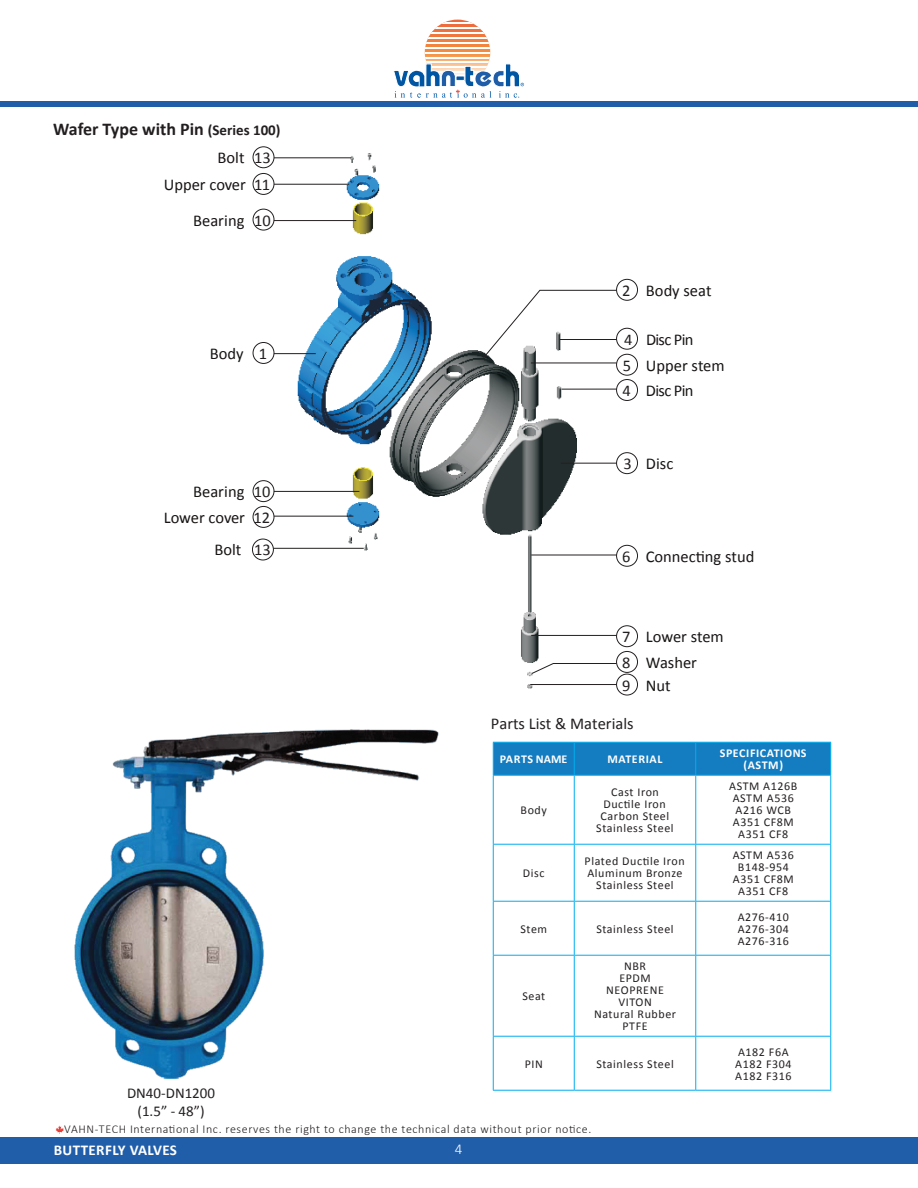
<style>
.page{position:relative;width:918px;height:1188px;background:#fff}
.page>*{position:absolute;margin:0;border:0;box-sizing:border-box;transform-origin:0 0}
.t1{font:700 18px "Calibri";color:#231f20}
.t2{font:16.5px/25.8px "Calibri";color:#181414}
.t3{font:16.5px "Calibri";color:#231f20}
.t4{font:16.35px "Calibri";color:#231f20}
.t5{font:15px/18px "Calibri";color:#231f20;text-align:center}
.t6{font:700 15px "Calibri";letter-spacing:.025em;color:#fff}
.t7{font:300 15px "Calibri";color:#fff}
.t8{font:12px/12px "Calibri";letter-spacing:.05em;color:#231f20;text-align:center}
.t9{font:300 12px "Calibri";letter-spacing:.05em;color:#231f20}
.t10{font:700 12px/12px "Calibri";letter-spacing:.05em;color:#fff;text-align:center}
.t11{font:700 12px "Calibri";color:#fff}
.s1{font-size:15px}
</style>
<div class="page">
<div style="left:0;top:101px;width:918px;height:6px;background:#215ea9"></div>
<svg style="left:393px;top:19px;width:131px;height:79px"></svg>
<div style="left:0;top:1137px;width:918px;height:27px;background:#215ea9"></div>
<svg style="left:55px;top:1125px;width:9px;height:9px"></svg>
<svg style="left:252px;top:147px;width:385px;height:548px"></svg>
<svg style="left:273px;top:157px;width:344px;height:528px"></svg>
<div style="left:499px;top:624px;width:14px;height:20px;background:#fff"></div>
<img style="left:74px;top:729px;width:365px;height:351px">
<div style="left:494px;top:743px;width:336px;height:32px;background:#147cc1"></div>
<hr style="left:493px;top:742px;width:81px;height:1px;background:#00aeef">
<hr style="left:493px;top:743px;width:1px;height:32px;background:#00aeef">
<hr style="left:574px;top:742px;width:122px;height:1px;background:#00aeef">
<hr style="left:574px;top:743px;width:1px;height:32px;background:#00aeef">
<hr style="left:696px;top:742px;width:135px;height:1px;background:#00aeef">
<hr style="left:695px;top:743px;width:1px;height:32px;background:#00aeef">
<hr style="left:830px;top:743px;width:1px;height:32px;background:#00aeef">
<hr style="left:493px;top:775px;width:81px;height:1px;background:#00aeef">
<hr style="left:493px;top:776px;width:1px;height:68px;background:#00aeef">
<hr style="left:574px;top:775px;width:122px;height:1px;background:#00aeef">
<hr style="left:574px;top:776px;width:1px;height:68px;background:#00aeef">
<hr style="left:696px;top:775px;width:135px;height:1px;background:#00aeef">
<hr style="left:695px;top:776px;width:1px;height:68px;background:#00aeef">
<hr style="left:830px;top:776px;width:1px;height:68px;background:#00aeef">
<hr style="left:493px;top:844px;width:81px;height:1px;background:#00aeef">
<hr style="left:493px;top:845px;width:1px;height:56px;background:#00aeef">
<hr style="left:574px;top:844px;width:122px;height:1px;background:#00aeef">
<hr style="left:574px;top:845px;width:1px;height:56px;background:#00aeef">
<hr style="left:696px;top:844px;width:135px;height:1px;background:#00aeef">
<hr style="left:695px;top:845px;width:1px;height:56px;background:#00aeef">
<hr style="left:830px;top:845px;width:1px;height:56px;background:#00aeef">
<hr style="left:493px;top:901px;width:81px;height:1px;background:#00aeef">
<hr style="left:493px;top:902px;width:1px;height:53px;background:#00aeef">
<hr style="left:574px;top:901px;width:122px;height:1px;background:#00aeef">
<hr style="left:574px;top:902px;width:1px;height:53px;background:#00aeef">
<hr style="left:696px;top:901px;width:135px;height:1px;background:#00aeef">
<hr style="left:695px;top:902px;width:1px;height:53px;background:#00aeef">
<hr style="left:830px;top:902px;width:1px;height:53px;background:#00aeef">
<hr style="left:493px;top:955px;width:81px;height:1px;background:#00aeef">
<hr style="left:493px;top:956px;width:1px;height:80px;background:#00aeef">
<hr style="left:574px;top:955px;width:122px;height:1px;background:#00aeef">
<hr style="left:574px;top:956px;width:1px;height:80px;background:#00aeef">
<hr style="left:696px;top:955px;width:135px;height:1px;background:#00aeef">
<hr style="left:695px;top:956px;width:1px;height:80px;background:#00aeef">
<hr style="left:830px;top:956px;width:1px;height:80px;background:#00aeef">
<hr style="left:493px;top:1036px;width:81px;height:1px;background:#00aeef">
<hr style="left:493px;top:1037px;width:1px;height:53px;background:#00aeef">
<hr style="left:574px;top:1036px;width:122px;height:1px;background:#00aeef">
<hr style="left:574px;top:1037px;width:1px;height:53px;background:#00aeef">
<hr style="left:696px;top:1036px;width:135px;height:1px;background:#00aeef">
<hr style="left:695px;top:1037px;width:1px;height:53px;background:#00aeef">
<hr style="left:830px;top:1037px;width:1px;height:53px;background:#00aeef">
<hr style="left:493px;top:1090px;width:81px;height:1px;background:#00aeef">
<hr style="left:574px;top:1090px;width:122px;height:1px;background:#00aeef">
<hr style="left:696px;top:1090px;width:135px;height:1px;background:#00aeef">
<h1 class="t1" style="left:53px;top:121px;width:229px">Wafer Type with Pin <span class="s1">(Series 100)</span></h1>
<h2 class="t2" style="left:218px;top:146px;width:28px">Bolt</h2>
<h3 class="t4" style="left:254px;top:151px;width:18px">13</h3>
<h2 class="t2" style="left:164px;top:173px;width:84px">Upper cover</h2>
<h3 class="t4" style="left:254px;top:178px;width:17px">11</h3>
<h2 class="t2" style="left:193px;top:209px;width:53px">Bearing</h2>
<h3 class="t4" style="left:254px;top:214px;width:18px">10</h3>
<h3 class="t4" style="left:622px;top:284px;width:10px">2</h3>
<h2 class="t2" style="left:646px;top:279px;width:67px">Body seat</h2>
<h3 class="t4" style="left:624px;top:333px;width:10px">4</h3>
<h2 class="t2" style="left:646px;top:328px;width:49px">Disc Pin</h2>
<h2 class="t2" style="left:210px;top:342px;width:35px">Body</h2>
<h3 class="t4" style="left:259px;top:347px;width:10px">1</h3>
<h3 class="t4" style="left:623px;top:359px;width:10px">5</h3>
<h2 class="t2" style="left:646px;top:354px;width:80px">Upper stem</h2>
<h3 class="t4" style="left:622px;top:384px;width:10px">4</h3>
<h2 class="t2" style="left:646px;top:379px;width:49px">Disc Pin</h2>
<h3 class="t4" style="left:623px;top:457px;width:10px">3</h3>
<h2 class="t2" style="left:646px;top:452px;width:29px">Disc</h2>
<h2 class="t2" style="left:193px;top:480px;width:53px">Bearing</h2>
<h3 class="t4" style="left:254px;top:485px;width:18px">10</h3>
<h2 class="t2" style="left:164px;top:503px;width:83px;line-height:31.7px;text-align:right">Lower cover<br>Bolt</h2>
<h3 class="t4" style="left:254px;top:511px;width:18px">12</h3>
<h3 class="t4" style="left:254px;top:543px;width:18px">13</h3>
<h3 class="t4" style="left:622px;top:550px;width:10px">6</h3>
<h2 class="t2" style="left:646px;top:545px;width:110px">Connecting stud</h2>
<h3 class="t4" style="left:622px;top:630px;width:10px">7</h3>
<h3 class="t4" style="left:622px;top:678px;width:10px">9</h3>
<h3 class="t4" style="left:622px;top:656px;width:10px">8</h3>
<h2 class="t2" style="left:646px;top:625px;width:79px">Lower stem<br>Washer</h2>
<h2 class="t2" style="left:646px;top:674px;width:26px">Nut</h2>
<h2 class="t3" style="left:491px;top:717px;width:144px">Parts List &amp; Materials</h2>
<p class="t11" style="left:500px;top:754px;width:69px">PARTS NAME</p>
<p class="t10" style="left:607px;top:754px;width:57px">MATERIAL</p>
<p class="t10" style="left:720px;top:748px;width:88px">SPECIFICATIONS (ASTM)</p>
<p class="t8" style="left:521px;top:805px;width:28px">Body</p>
<p class="t8" style="left:596px;top:787px;width:79px">Cast Iron<br>Ductile Iron<br>Carbon Steel<br>Stainless Steel</p>
<p class="t8" style="left:729px;top:781px;width:70px">ASTM A126B<br>ASTM A536<br>A216 WCB<br>A351 CF8M<br>A351 CF8</p>
<p class="t8" style="left:523px;top:868px;width:23px">Disc</p>
<p class="t8" style="left:585px;top:856px;width:102px">Plated Ductile Iron<br>Aluminum Bronze<br>Stainless Steel</p>
<p class="t8" style="left:733px;top:850px;width:63px">ASTM A536<br>B148-954<br>A351 CF8M<br>A351 CF8</p>
<p class="t8" style="left:520px;top:924px;width:28px">Stem</p>
<p class="t8" style="left:596px;top:924px;width:79px">Stainless Steel</p>
<p class="t8" style="left:738px;top:912px;width:53px;text-align:justify">A276-410<br>A276-304<br>A276-316</p>
<p class="t8" style="left:522px;top:991px;width:24px">Seat</p>
<p class="t8" style="left:594px;top:961px;width:84px">NBR<br>EPDM<br>NEOPRENE<br>VITON<br>Natural Rubber<br>PTFE</p>
<p class="t8" style="left:525px;top:1059px;width:20px">PIN</p>
<p class="t8" style="left:596px;top:1059px;width:79px">Stainless Steel</p>
<p class="t8" style="left:735px;top:1047px;width:58px;text-align:left">A182 F6A<br>A182 F304<br>A182 F316</p>
<p class="t5" style="left:127px;top:1085px;width:90px">DN40-DN1200 (1.5” - 48”)</p>
<p class="t9" style="left:64px;top:1124px;width:529px">VAHN-TECH International Inc. reserves the right to change the technical data without prior notice.</p>
<p class="t6" style="left:54px;top:1144px;width:125px">BUTTERFLY VALVES</p>
<p class="t7" style="left:455px;top:1142px;width:9px">4</p>
</div>
